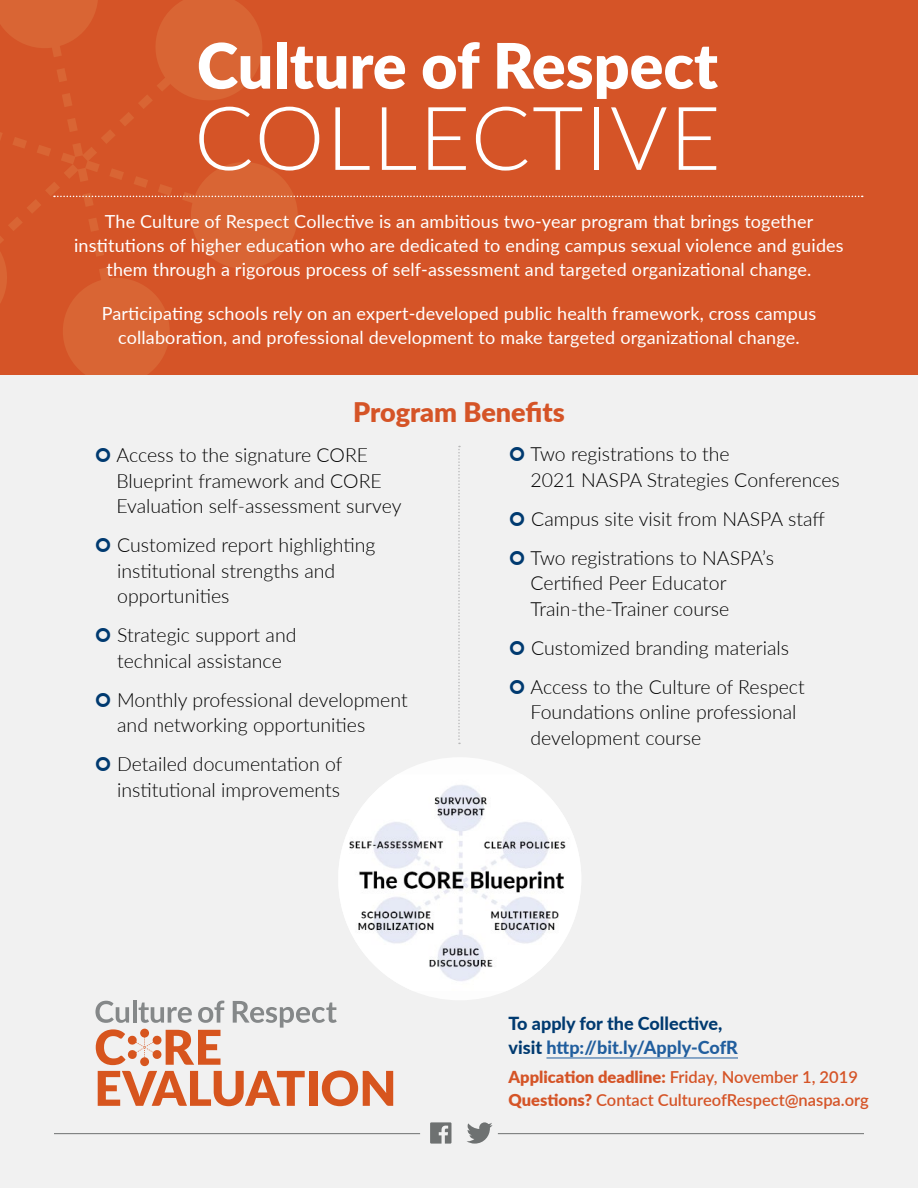
<style>
.page{position:relative;width:918px;height:1188px;background:#fff}
.page>*{position:absolute;margin:0;border:0;box-sizing:border-box;transform-origin:0 0}
.t1{font:300 88.35px "Lato";letter-spacing:.02em;color:#fff}
.t2{font:900 62.7px "Lato";color:#fff}
.t3{font:900 27px "Lato";letter-spacing:-.005em;color:#d55427}
.t4{font:300 19.5px/25.5px "Lato";color:#000}
.t5{font:18px/24px "Lato";letter-spacing:.01em;color:#fff;text-align:center}
.t6{font:800 18px/24px "Lato";color:#003a70}
.t7{font:600 16.5px "Lato";color:#d55427}
.s1{color:#215e9e}
.s2{font-weight:900}
</style>
<div class="page">
<div style="left:0;top:0;width:918px;height:376px;background:#d55427"></div>
<div style="left:0;top:376px;width:918px;height:812px;background:#f1f1f1"></div>
<svg style="left:458px;top:446px;width:2px;height:298px"></svg>
<svg style="left:0;top:0;width:863px;height:376px"></svg>
<svg style="left:95px;top:1001px;width:34px;height:22px"></svg>
<hr style="left:133px;top:1000px;width:3px;height:23px;background:#858889">
<svg style="left:139px;top:1003px;width:53px;height:20px"></svg>
<svg style="left:198px;top:1001px;width:26px;height:22px"></svg>
<svg style="left:233px;top:1001px;width:104px;height:27px"></svg>
<svg style="left:96px;top:1029px;width:125px;height:36px"></svg>
<svg style="left:98px;top:1071px;width:207px;height:35px"></svg>
<div style="left:309px;top:1071px;width:8px;height:35px;background:#d7551e"></div>
<svg style="left:322px;top:1071px;width:71px;height:35px"></svg>
<div style="left:338px;top:757px;width:243px;height:243px;background:#fdfdfd;border-radius:50%"></div>
<img style="left:349px;top:785px;width:232px;height:205px">
<hr style="left:546px;top:1058px;width:192px;height:1px;background:#215e9e">
<svg style="left:430px;top:1122px;width:21px;height:22px"></svg>
<svg style="left:467px;top:1122px;width:26px;height:22px"></svg>
<hr style="left:54px;top:1133px;width:366px;height:1px;background:#6e7171">
<hr style="left:498px;top:1133px;width:366px;height:1px;background:#6e7171">
<p class="t2" style="left:197px;top:19px;width:523px">Culture of Respect</p>
<p class="t1" style="left:194px;top:77px;width:528px">COLLECTIVE</p>
<p class="t5" style="left:74px;top:209px;width:771px">The Culture of Respect Collective is an ambitious two-year program that brings together institutions of higher education who are dedicated to ending campus sexual violence and guides them through a rigorous process of self-assessment and targeted organizational change.</p>
<p class="t5" style="left:102px;top:301px;width:716px">Participating schools rely on an expert-developed public health framework, cross campus collaboration, and professional development to make targeted organizational change.</p>
<p class="t3" style="left:353px;top:392px;width:213px">Program Benefits</p>
<p class="t4" style="left:117px;top:442px;width:286px">Access to the signature CORE<br>Blueprint framework and CORE<br>Evaluation self-assessment survey</p>
<p class="t4" style="left:117px;top:532px;width:260px">Customized report highlighting institutional strengths and opportunities</p>
<p class="t4" style="left:117px;top:622px;width:181px">Strategic support and technical assistance</p>
<p class="t4" style="left:117px;top:686px;width:292px">Monthly professional development and networking opportunities</p>
<p class="t4" style="left:117px;top:751px;width:227px">Detailed documentation of institutional improvements</p>
<p class="t4" style="left:531px;top:441px;width:311px">Two registrations to the<br>2021 NASPA Strategies Conferences</p>
<p class="t4" style="left:531px;top:505px;width:295px">Campus site visit from NASPA staff</p>
<p class="t4" style="left:531px;top:544px;width:245px">Two registrations to NASPA’s<br>Certified Peer Educator<br>Train-the-Trainer course</p>
<p class="t4" style="left:531px;top:634px;width:259px">Customized branding materials</p>
<p class="t4" style="left:531px;top:673px;width:276px">Access to the Culture of Respect<br>Foundations online professional development course</p>
<p class="t6" style="left:508px;top:1010px;width:231px">To apply for the Collective, visit <span class="s1">http://bit.ly/Apply-CofR</span></p>
<p class="t7" style="left:508px;top:1065px;width:351px"><span class="s2">Application deadline:</span> Friday, November 1, 2019</p>
<p class="t7" style="left:508px;top:1088px;width:362px"><span class="s2">Questions?</span> Contact CultureofRespect@naspa.org</p>
</div>
